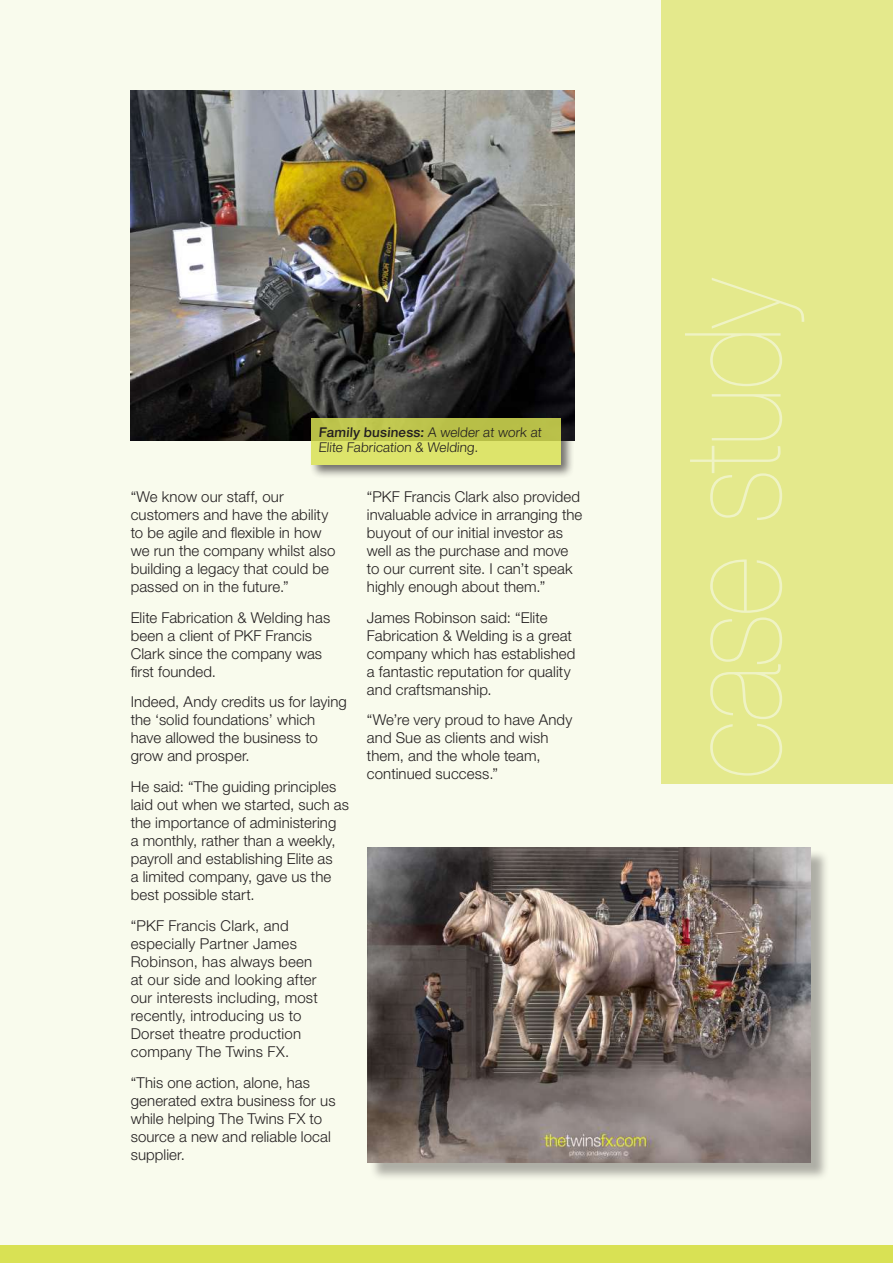
<style>
.page{position:relative;width:893px;height:1263px;background:#f9fbed}
.page>*{position:absolute;margin:0;border:0;box-sizing:border-box;transform-origin:0 0}
.t1{font:200 133.95px "Helvetica Neue LT Std";letter-spacing:-.025em;color:#eff3c4;scale:.88 1}
.t2{font:300 15px/18px "Helvetica Neue LT Std";letter-spacing:.005em;color:#231f20}
.t3{font:300 13.5px/15px "Helvetica Neue LT Std";color:#231f20}
.s1{font-weight:500}
</style>
<div class="page">
<img style="left:131px;top:90px;width:443px;height:351px">
<div style="left:309px;top:416px;width:266px;height:63px;background:#231f20;opacity:.75"></div>
<svg style="left:312px;top:419px;width:249px;height:46px;background:#ccd35b"></svg>
<div style="left:370px;top:849px;width:459px;height:332px;background:#231f20;opacity:.35"></div>
<img style="left:367px;top:847px;width:443px;height:316px">
<div style="left:661px;top:0;width:232px;height:783px;background:#e4e98c"></div>
<div style="left:0;top:1245px;width:893px;height:18px;background:#d9e154"></div>
<p class="t3" style="left:318px;top:425px;width:226px"><span class="s1">Family business:</span> A welder at work at<br>Elite Fabrication &amp; Welding.</p>
<p class="t2" style="left:131px;top:487px;width:206px">“We know our staff, our customers and have the ability to be agile and flexible in how we run the company whilst also building a legacy that could be passed on in the future.”</p>
<p class="t2" style="left:131px;top:608px;width:201px">Elite Fabrication &amp; Welding has been a client of PKF Francis<br>Clark since the company was first founded.</p>
<p class="t2" style="left:131px;top:693px;width:218px">Indeed, Andy credits us for laying the ‘solid foundations’ which have allowed the business to grow and prosper.</p>
<p class="t2" style="left:131px;top:777px;width:220px">He said: “The guiding principles laid out when we started, such as the importance of administering<br>a monthly, rather than a weekly, payroll and establishing Elite as<br>a limited company, gave us the best possible start.</p>
<p class="t2" style="left:131px;top:916px;width:189px">“PKF Francis Clark, and especially Partner James<br>Robinson, has always been at our side and looking after our interests including, most recently, introducing us to<br>Dorset theatre production company The Twins FX.</p>
<p class="t2" style="left:131px;top:1073px;width:206px">“This one action, alone, has generated extra business for us while helping The Twins FX to source a new and reliable local supplier.</p>
<p class="t2" style="left:367px;top:487px;width:217px">“PKF Francis Clark also provided invaluable advice in arranging the buyout of our initial investor as well as the purchase and move to our current site. I can’t speak highly enough about them.”</p>
<p class="t2" style="left:367px;top:608px;width:210px">James Robinson said: “Elite<br>Fabrication &amp; Welding is a great company which has established a fantastic reputation for quality and craftsmanship.</p>
<p class="t2" style="left:367px;top:711px;width:207px">“We’re very proud to have Andy and Sue as clients and wish them, and the whole team, continued success.”</p>
<h1 class="t1" style="left:656px;top:779px;width:573px;rotate:-90deg">case study</h1>
</div>
